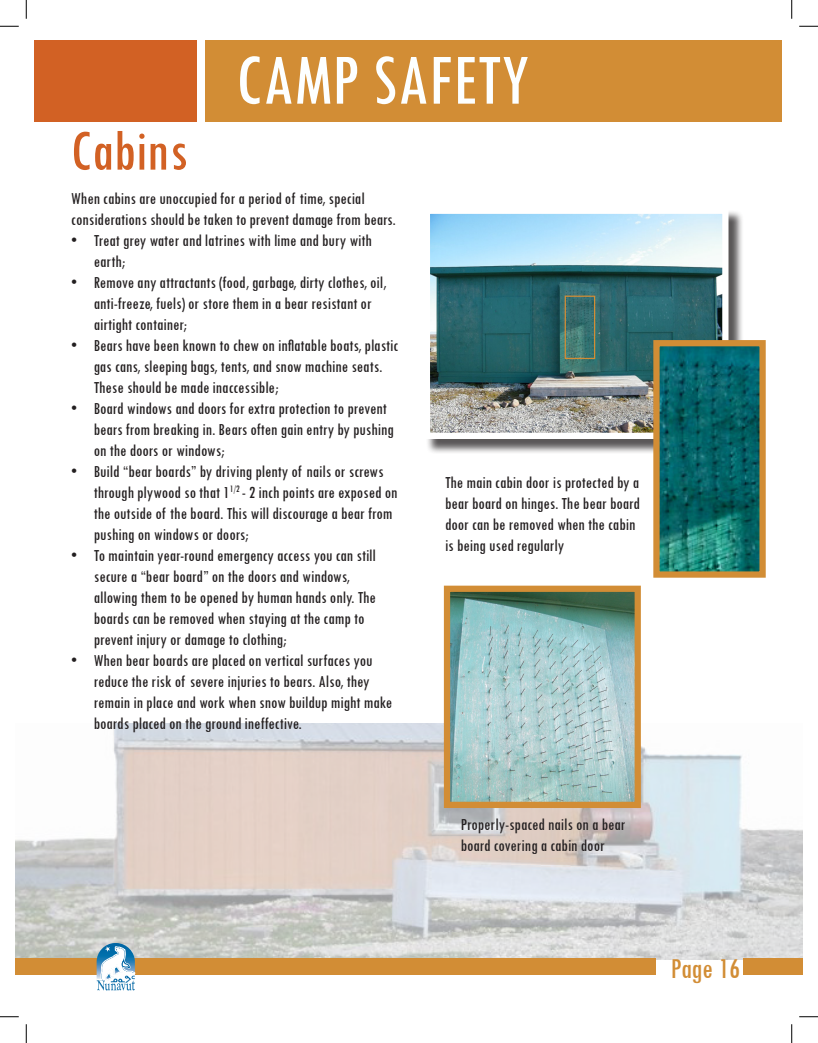
<style>
.page{position:relative;width:818px;height:1043px;background:#fff}
.page>*{position:absolute;margin:0;border:0;box-sizing:border-box;transform-origin:0 0}
.t1{font:condensed 75px "Tw Cen";color:#fdffff}
.t2{font:condensed 60px "Tw Cen";color:#d26124}
.t3{font:condensed 30px "Tw Cen";letter-spacing:-.015em;color:#d28d35}
.t4{font:condensed 17.5px/21px "Tw Cen";color:#231f20}
</style>
<div class="page">
<img style="left:15px;top:723px;width:787px;height:236px">
<div style="left:34px;top:40px;width:162px;height:81px;background:#d26124"></div>
<div style="left:205px;top:40px;width:576px;height:81px;background:#d28d35"></div>
<div style="left:15px;top:958px;width:640px;height:17px;background:#d28d35"></div>
<div style="left:743px;top:958px;width:59px;height:17px;background:#d28d35"></div>
<div style="left:425px;top:209px;width:319px;height:245px;background:#231f20;opacity:.75"></div>
<img style="left:431px;top:215px;width:290px;height:217px">
<div style="left:424px;top:208px;width:304px;height:231px;border:6px solid #fff"></div>
<div style="left:566px;top:297px;width:44px;height:77px;background:#231f20;opacity:.75"></div>
<div style="left:564px;top:295px;width:31px;height:64px;border:1px solid #d28d35"></div>
<img style="left:660px;top:347px;width:98px;height:223px">
<div style="left:653px;top:340px;width:112px;height:237px;border:6px solid #d28d35"></div>
<img style="left:451px;top:592px;width:182px;height:209px">
<div style="left:444px;top:585px;width:196px;height:223px;border:6px solid #d28d35"></div>
<svg style="left:96px;top:943px;width:39px;height:47px"></svg>
<svg style="left:0;top:25px;width:19px;height:2px"></svg>
<svg style="left:799px;top:25px;width:19px;height:2px"></svg>
<svg style="left:0;top:1016px;width:19px;height:1px"></svg>
<svg style="left:799px;top:1016px;width:19px;height:1px"></svg>
<svg style="left:25px;top:0;width:2px;height:19px"></svg>
<svg style="left:25px;top:1024px;width:2px;height:18px"></svg>
<svg style="left:791px;top:0;width:1px;height:19px"></svg>
<svg style="left:791px;top:1024px;width:1px;height:18px"></svg>
<p class="t1" style="left:235px;top:35px;width:295px">CAMP SAFETY</p>
<p class="t2" style="left:70px;top:115px;width:119px">Cabins</p>
<p class="t4" style="left:71px;top:187px;width:326px">When cabins are unoccupied for a period of time, special considerations should be taken to prevent damage from bears.</p>
<p class="t4" style="left:94px;top:229px;width:279px;text-indent:-22px">• Treat grey water and latrines with lime and bury with earth;</p>
<p class="t4" style="left:94px;top:271px;width:294px;text-indent:-22px">• Remove any attractants (food, garbage, dirty clothes, oil, anti-freeze, fuels) or store them in a bear resistant or airtight container;</p>
<p class="t4" style="left:94px;top:334px;width:306px;text-indent:-22px">• Bears have been known to chew on inflatable boats, plastic gas cans, sleeping bags, tents, and snow machine seats.<br>These should be made inaccessible;</p>
<p class="t4" style="left:94px;top:397px;width:301px;text-indent:-22px">• Board windows and doors for extra protection to prevent bears from breaking in. Bears often gain entry by pushing on the doors or windows;</p>
<p class="t4" style="left:94px;top:460px;width:305px;text-indent:-22px">• Build “bear boards” by driving plenty of nails or screws through plywood so that 1<sup>1/2</sup> - 2 inch points are exposed on the outside of the board. This will discourage a bear from pushing on windows or doors;</p>
<p class="t4" style="left:94px;top:544px;width:283px;text-indent:-22px">• To maintain year-round emergency access you can still secure a “bear board” on the doors and windows, allowing them to be opened by human hands only. The boards can be removed when staying at the camp to prevent injury or damage to clothing;</p>
<p class="t4" style="left:94px;top:649px;width:300px;text-indent:-22px">• When bear boards are placed on vertical surfaces you reduce the risk of severe injuries to bears. Also, they remain in place and work when snow buildup might make boards placed on the ground ineffective.</p>
<p class="t4" style="left:445px;top:471px;width:196px">The main cabin door is protected by a bear board on hinges. The bear board door can be removed when the cabin is being used regularly</p>
<p class="t4" style="left:460px;top:813px;width:166px">Properly-spaced nails on a bear board covering a cabin door</p>
<p class="t3" style="left:670px;top:951px;width:71px">Page 16</p>
</div>
